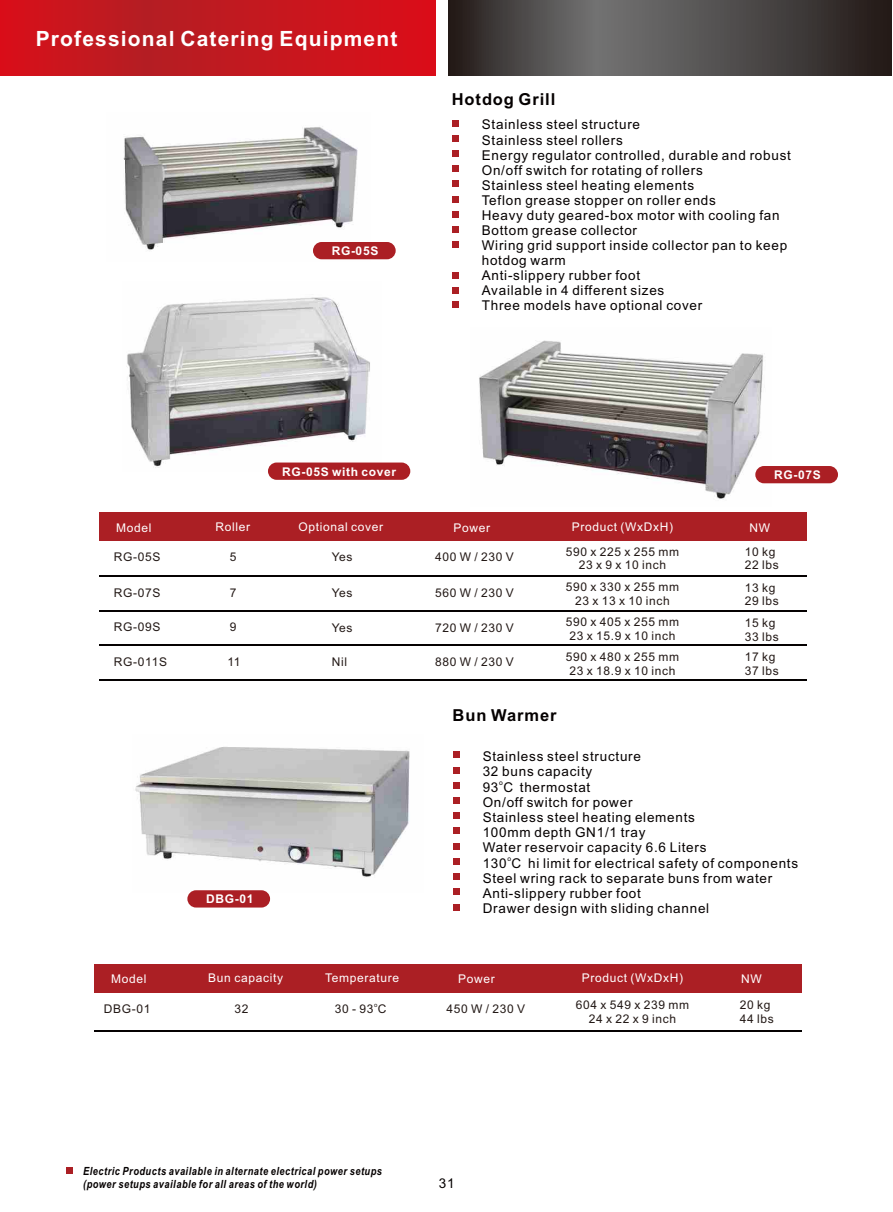
<style>
.page{position:relative;width:893px;height:1212px;background:#fff}
.page>*{position:absolute;margin:0;border:0;box-sizing:border-box;transform-origin:0 0}
.t1{font:700 21px "Arial";letter-spacing:.055em;color:#fff}
.t2{font:700 16.5px "Arial";letter-spacing:.055em;color:#050101}
.t3{font:13.5px/15.1px "Arial";letter-spacing:.055em;color:#050101}
.t4{font:12px/13.4px "Arial";letter-spacing:.055em;color:#231916;text-align:center}
.t5{font:12px "Arial";letter-spacing:.055em;color:#fff}
.t6{font:700 12px "Arial";letter-spacing:.055em;color:#fff}
.t7{font:italic 700 11.25px/12.9px "Arial Narrow";letter-spacing:.045em;color:#050101}
.t8{font:6.75px "Arial";color:#050101}
.t9{font:6px "Arial";color:#231916}
</style>
<div class="page">
<hr style="left:99px;top:575px;width:707px;height:2px;background:#050101">
<div style="left:99px;top:512px;width:707px;height:28px;background:#ab1f24"></div>
<hr style="left:99px;top:611px;width:707px;height:1px;background:#050101">
<hr style="left:99px;top:645px;width:707px;height:1px;background:#050101">
<hr style="left:99px;top:679px;width:707px;height:2px;background:#050101">
<svg style="left:452px;top:120px;width:6px;height:6px"></svg>
<div style="left:452px;top:135px;width:6px;height:7px;background:#ab1f24"></div>
<div style="left:452px;top:150px;width:6px;height:7px;background:#ab1f24"></div>
<div style="left:452px;top:211px;width:6px;height:7px;background:#ab1f24"></div>
<div style="left:452px;top:241px;width:6px;height:7px;background:#ab1f24"></div>
<div style="left:452px;top:165px;width:6px;height:7px;background:#ab1f24"></div>
<svg style="left:452px;top:181px;width:6px;height:6px"></svg>
<div style="left:452px;top:196px;width:6px;height:7px;background:#ab1f24"></div>
<div style="left:452px;top:272px;width:6px;height:7px;background:#ab1f24"></div>
<div style="left:452px;top:287px;width:6px;height:7px;background:#ab1f24"></div>
<div style="left:452px;top:226px;width:6px;height:7px;background:#ab1f24"></div>
<div style="left:452px;top:301px;width:6px;height:7px;background:#ab1f24"></div>
<img style="left:123px;top:126px;width:248px;height:134px">
<img style="left:127px;top:297px;width:243px;height:171px">
<img style="left:479px;top:340px;width:292px;height:160px">
<svg style="left:0;top:0;width:436px;height:75px;background:#c7161d"></svg>
<div style="left:313px;top:242px;width:83px;height:17px;background:#ab1f24;border-radius:9px"></div>
<div style="left:755px;top:466px;width:83px;height:17px;background:#ab1f24;border-radius:9px"></div>
<hr style="left:94px;top:1030px;width:707px;height:2px;background:#050101">
<div style="left:94px;top:964px;width:707px;height:29px;background:#ab1f24"></div>
<div style="left:453px;top:751px;width:6px;height:7px;background:#ab1f24"></div>
<svg style="left:453px;top:767px;width:6px;height:6px"></svg>
<div style="left:453px;top:782px;width:6px;height:7px;background:#ab1f24"></div>
<svg style="left:453px;top:843px;width:6px;height:6px"></svg>
<div style="left:453px;top:873px;width:6px;height:7px;background:#ab1f24"></div>
<div style="left:453px;top:888px;width:6px;height:7px;background:#ab1f24"></div>
<div style="left:453px;top:797px;width:6px;height:7px;background:#ab1f24"></div>
<div style="left:453px;top:812px;width:6px;height:7px;background:#ab1f24"></div>
<div style="left:453px;top:827px;width:6px;height:7px;background:#ab1f24"></div>
<svg style="left:453px;top:904px;width:6px;height:6px"></svg>
<div style="left:453px;top:858px;width:6px;height:7px;background:#ab1f24"></div>
<img style="left:135px;top:747px;width:275px;height:145px">
<div style="left:187px;top:890px;width:83px;height:17px;background:#ab1f24;border-radius:9px"></div>
<svg style="left:449px;top:0;width:442px;height:75px;background:#4b4847"></svg>
<div style="left:268px;top:462px;width:142px;height:18px;background:#ab1f24;border-radius:9px"></div>
<div style="left:66px;top:1167px;width:7px;height:7px;background:#ab1f24"></div>
<h1 class="t1" style="left:36px;top:31px;width:363px">Professional Catering Equipment</h1>
<p class="t6" style="left:332px;top:246px;width:48px">RG-05S</p>
<p class="t2" style="left:452px;top:93px;width:105px">Hotdog Grill</p>
<p class="t3" style="left:482px;top:118px;width:311px">Stainless steel structure<br>Stainless steel rollers<br>Energy regulator controlled, durable and robust On/off switch for rotating of rollers<br>Stainless steel heating elements<br>Teflon grease stopper on roller ends<br>Heavy duty geared-box motor with cooling fan Bottom grease collector<br>Wiring grid support inside collector pan to keep hotdog warm<br>Anti-slippery rubber foot<br>Available in 4 different sizes<br>Three models have optional cover</p>
<p class="t6" style="left:282px;top:467px;width:116px">RG-05S with cover</p>
<p class="t6" style="left:774px;top:470px;width:48px">RG-07S</p>
<p class="t5" style="left:116px;top:523px;width:37px">Model</p>
<p class="t5" style="left:215px;top:522px;width:36px">Roller</p>
<p class="t5" style="left:298px;top:522px;width:86px">Optional cover</p>
<p class="t5" style="left:453px;top:523px;width:38px">Power</p>
<p class="t5" style="left:572px;top:522px;width:103px">Product (WxDxH)</p>
<p class="t5" style="left:749px;top:523px;width:22px">NW</p>
<p class="t4" style="left:114px;top:551px;width:48px">RG-05S</p>
<p class="t4" style="left:114px;top:587px;width:48px">RG-07S</p>
<p class="t4" style="left:114px;top:621px;width:48px">RG-09S</p>
<p class="t4" style="left:114px;top:656px;width:55px">RG-011S</p>
<p class="t4" style="left:230px;top:551px;width:8px">5</p>
<p class="t4" style="left:332px;top:551px;width:22px">Yes</p>
<p class="t4" style="left:435px;top:551px;width:80px">400 W / 230 V</p>
<p class="t4" style="left:566px;top:546px;width:115px">590 x 225 x 255 mm<br>23 x 9 x 10 inch</p>
<p class="t4" style="left:745px;top:546px;width:36px;text-align:left">10 kg<br>22 lbs</p>
<p class="t4" style="left:230px;top:587px;width:8px">7</p>
<p class="t4" style="left:332px;top:587px;width:22px">Yes</p>
<p class="t4" style="left:435px;top:587px;width:80px">560 W / 230 V</p>
<p class="t4" style="left:566px;top:582px;width:115px">590 x 330 x 255 mm<br>23 x 13 x 10 inch</p>
<p class="t4" style="left:745px;top:582px;width:36px;text-align:left">13 kg<br>29 lbs</p>
<p class="t4" style="left:230px;top:622px;width:8px">9</p>
<p class="t4" style="left:332px;top:622px;width:22px">Yes</p>
<p class="t4" style="left:435px;top:622px;width:80px">720 W / 230 V</p>
<p class="t4" style="left:566px;top:616px;width:115px">590 x 405 x 255 mm<br>23 x 15.9 x 10 inch</p>
<p class="t4" style="left:745px;top:618px;width:36px;text-align:left">15 kg<br>33 lbs</p>
<p class="t4" style="left:227px;top:656px;width:15px">11</p>
<p class="t4" style="left:332px;top:656px;width:17px">Nil</p>
<p class="t4" style="left:435px;top:656px;width:80px">880 W / 230 V</p>
<p class="t4" style="left:566px;top:651px;width:115px">590 x 480 x 255 mm<br>23 x 18.9 x 10 inch</p>
<p class="t4" style="left:745px;top:652px;width:36px;text-align:left">17 kg<br>37 lbs</p>
<p class="t2" style="left:453px;top:709px;width:105px">Bun Warmer</p>
<p class="t6" style="left:206px;top:894px;width:49px">DBG-01</p>
<p class="t3" style="left:483px;top:750px;width:160px">Stainless steel structure<br>32 buns capacity</p>
<p class="t8" style="left:499px;top:780px;width:5px">o</p>
<p class="t3" style="left:483px;top:781px;width:225px">93 C thermostat<br>On/off switch for power<br>Stainless steel heating elements<br>100mm depth GN1/1 tray<br>Water reservoir capacity 6.6 Liters</p>
<p class="t8" style="left:507px;top:856px;width:5px">o</p>
<p class="t3" style="left:483px;top:857px;width:317px">130 C hi limit for electrical safety of components Steel wring rack to separate buns from water Anti-slippery rubber foot<br>Drawer design with sliding channel</p>
<p class="t5" style="left:111px;top:974px;width:37px">Model</p>
<p class="t5" style="left:208px;top:973px;width:76px">Bun capacity</p>
<p class="t5" style="left:458px;top:974px;width:38px">Power</p>
<p class="t5" style="left:582px;top:973px;width:103px">Product (WxDxH)</p>
<p class="t5" style="left:741px;top:974px;width:22px">NW</p>
<p class="t4" style="left:234px;top:1003px;width:16px">32</p>
<p class="t5" style="left:325px;top:973px;width:76px">Temperature</p>
<p class="t9" style="left:374px;top:1003px;width:5px">o</p>
<p class="t4" style="left:335px;top:1003px;width:53px">30 - 93 C</p>
<p class="t4" style="left:576px;top:999px;width:115px">604 x 549 x 239 mm<br>24 x 22 x 9 inch</p>
<p class="t4" style="left:740px;top:999px;width:36px;text-align:left">20 kg<br>44 lbs</p>
<p class="t4" style="left:446px;top:1003px;width:80px">450 W / 230 V</p>
<p class="t4" style="left:104px;top:1003px;width:48px">DBG-01</p>
<p class="t7" style="left:83px;top:1165px;width:300px">Electric Products available in alternate electrical power setups (power setups available for all areas of the world)</p>
<p class="t3" style="left:439px;top:1176px;width:17px">31</p>
</div>
